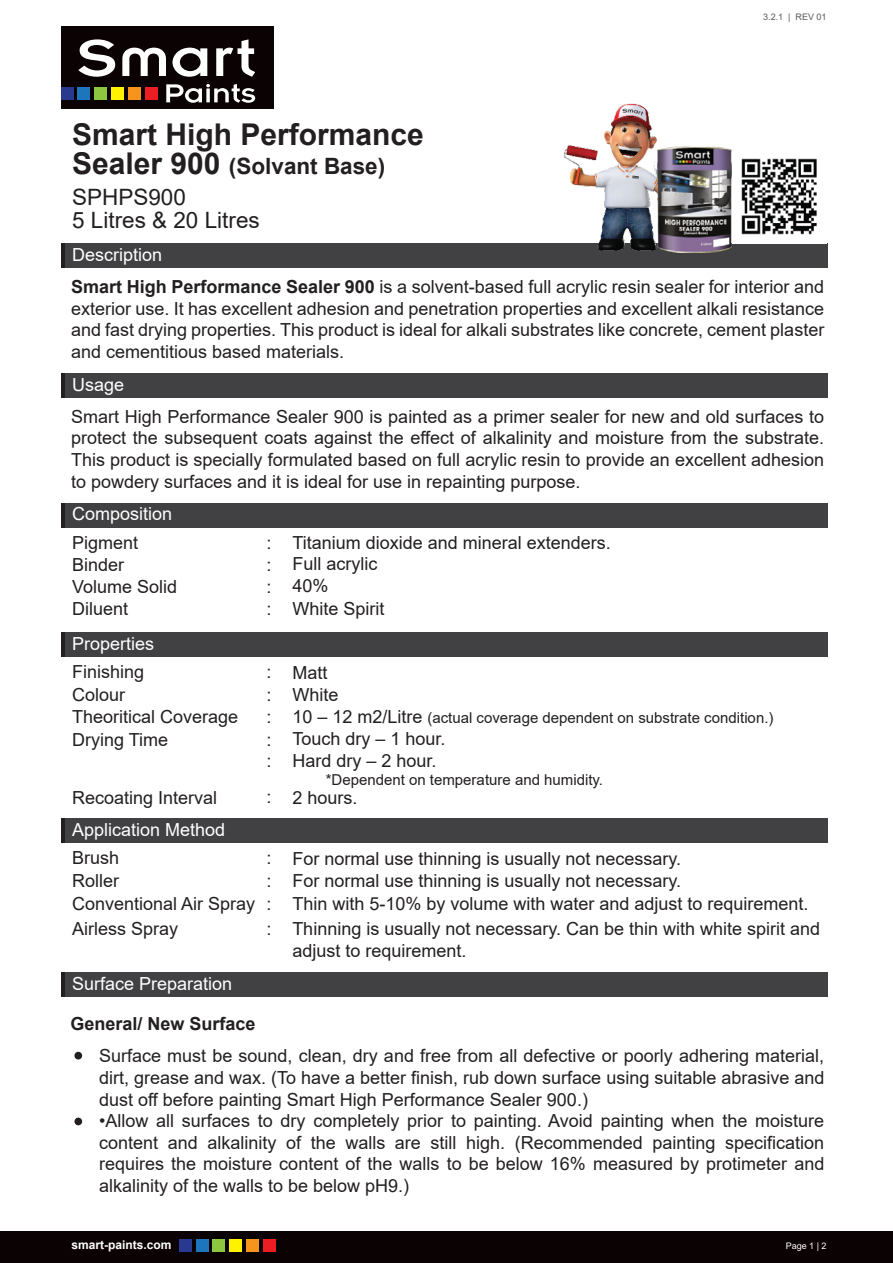
<style>
.page{position:relative;width:893px;height:1263px;background:#fff}
.page>*{position:absolute;margin:0;border:0;box-sizing:border-box;transform-origin:0 0}
.t1{font:700 30px "Arial";color:#231f20}
.t2{font:700 22.5px/30.9px "Arial";color:#231f20}
.t3{font:22.5px "Arial";color:#231f20}
.t4{font:18px/21.6px "Arial";color:#231f20}
.t5{font:18px "Arial";color:#fff}
.t6{font:700 18px "Arial";color:#231f20}
.t7{font:15px "Arial";color:#231f20}
.t8{font:700 12px "Arial";color:#fff}
.t9{font:9px "Arial";color:#58595b}
.t10{font:9px "Arial";color:#fff}
.s1{font-size:30px}
.s2{font-weight:400}
.s3{font-weight:700}
.s4{font-size:18px}
</style>
<div class="page">
<div style="left:61px;top:26px;width:212px;height:83px;background:#0a0203"></div>
<div style="left:61px;top:87px;width:13px;height:13px;background:#2a3990"></div>
<div style="left:78px;top:87px;width:12px;height:13px;background:#1d75bc"></div>
<div style="left:94px;top:87px;width:13px;height:13px;background:#8dc63f"></div>
<div style="left:111px;top:87px;width:13px;height:13px;background:#fff200"></div>
<div style="left:128px;top:87px;width:13px;height:13px;background:#f7941e"></div>
<div style="left:145px;top:87px;width:13px;height:13px;background:#ed1d24"></div>
<svg style="left:78px;top:39px;width:37px;height:38px"></svg>
<svg style="left:122px;top:48px;width:44px;height:28px"></svg>
<svg style="left:172px;top:48px;width:35px;height:29px"></svg>
<svg style="left:216px;top:39px;width:39px;height:38px"></svg>
<svg style="left:166px;top:84px;width:89px;height:19px"></svg>
<div style="left:61px;top:503px;width:766px;height:24px;background:#414042"></div>
<div style="left:61px;top:244px;width:766px;height:24px;background:#414042"></div>
<hr style="left:61px;top:244px;width:4px;height:24px;background:#231f20">
<hr style="left:61px;top:503px;width:4px;height:24px;background:#231f20">
<div style="left:0;top:1231px;width:893px;height:32px;background:#0a0203"></div>
<div style="left:179px;top:1239px;width:13px;height:13px;background:#2a3990"></div>
<div style="left:196px;top:1239px;width:13px;height:13px;background:#1d75bc"></div>
<div style="left:213px;top:1239px;width:12px;height:13px;background:#8dc63f"></div>
<div style="left:229px;top:1239px;width:13px;height:13px;background:#fff200"></div>
<div style="left:246px;top:1239px;width:13px;height:13px;background:#f7941e"></div>
<div style="left:263px;top:1239px;width:13px;height:13px;background:#ed1d24"></div>
<div style="left:61px;top:373px;width:766px;height:24px;background:#414042"></div>
<hr style="left:61px;top:373px;width:4px;height:24px;background:#231f20">
<div style="left:61px;top:972px;width:766px;height:24px;background:#414042"></div>
<hr style="left:61px;top:972px;width:4px;height:24px;background:#231f20">
<div style="left:61px;top:633px;width:766px;height:24px;background:#414042"></div>
<hr style="left:61px;top:633px;width:4px;height:24px;background:#231f20">
<div style="left:61px;top:819px;width:766px;height:24px;background:#414042"></div>
<hr style="left:61px;top:819px;width:4px;height:24px;background:#231f20">
<img style="left:553px;top:103px;width:104px;height:148px">
<div style="left:74px;top:1052px;width:8px;height:7px;background:#231f20;border-radius:50%"></div>
<div style="left:74px;top:1118px;width:8px;height:7px;background:#231f20;border-radius:50%"></div>
<img style="left:650px;top:139px;width:82px;height:114px">
<img style="left:741px;top:158px;width:76px;height:77px">
<h1 class="t1" style="left:72px;top:114px;width:353px">Smart High Performance</h1>
<p class="t2" style="left:72px;top:151px;width:315px"><span class="s1">Sealer 900</span> (Solvant Base)<br><span class="s2">SPHPS900</span></p>
<p class="t3" style="left:72px;top:205px;width:189px">5 Litres &amp; 20 Litres</p>
<p class="t5" style="left:72px;top:242px;width:92px">Description</p>
<p class="t9" style="left:763px;top:11px;width:65px">3.2.1 | REV 01</p>
<p class="t4" style="left:71px;top:276px;width:755px;text-align:justify"><span class="s3">Smart High Performance Sealer 900</span> is a solvent-based full acrylic resin sealer for interior and exterior use. It has excellent adhesion and penetration properties and excellent alkali resistance and fast drying properties. This product is ideal for alkali substrates like concrete, cement plaster and cementitious based materials.</p>
<p class="t5" style="left:72px;top:372px;width:54px">Usage</p>
<p class="t4" style="left:71px;top:405px;width:755px;text-align:justify">Smart High Performance Sealer 900 is painted as a primer sealer for new and old surfaces to protect the subsequent coats against the effect of alkalinity and moisture from the substrate.<br>This product is specially formulated based on full acrylic resin to provide an excellent adhesion to powdery surfaces and it is ideal for use in repainting purpose.</p>
<p class="t5" style="left:72px;top:501px;width:102px">Composition</p>
<p class="t4" style="left:72px;top:531px;width:68px">Pigment</p>
<p class="t4" style="left:266px;top:531px;width:7px">:</p>
<p class="t4" style="left:72px;top:554px;width:54px">Binder</p>
<p class="t4" style="left:266px;top:554px;width:7px">:</p>
<p class="t4" style="left:292px;top:532px;width:320px">Titanium dioxide and mineral extenders.<br>Full acrylic</p>
<p class="t4" style="left:72px;top:576px;width:107px">Volume Solid</p>
<p class="t4" style="left:266px;top:575px;width:63px">: 40%</p>
<p class="t4" style="left:72px;top:598px;width:58px">Diluent</p>
<p class="t4" style="left:266px;top:597px;width:119px">: White Spirit</p>
<p class="t5" style="left:72px;top:631px;width:84px">Properties</p>
<p class="t4" style="left:72px;top:661px;width:74px">Finishing</p>
<p class="t4" style="left:266px;top:661px;width:7px">:</p>
<p class="t4" style="left:72px;top:684px;width:55px">Colour</p>
<p class="t4" style="left:266px;top:684px;width:7px">:</p>
<p class="t4" style="left:292px;top:661px;width:48px;line-height:22.2px">Matt<br>White</p>
<p class="t4" style="left:72px;top:706px;width:168px">Theoritical Coverage</p>
<p class="t7" style="left:266px;top:707px;width:509px"><span class="s4">: 10 – 12 m2/Litre</span> (actual coverage dependent on substrate condition.)</p>
<p class="t4" style="left:72px;top:728px;width:98px">Drying Time</p>
<p class="t4" style="left:266px;top:728px;width:7px">: :</p>
<p class="t4" style="left:292px;top:728px;width:155px">Touch dry – 1 hour.<br>Hard dry – 2 hour.</p>
<p class="t7" style="left:326px;top:769px;width:279px">*Dependent on temperature and humidity.</p>
<p class="t4" style="left:72px;top:787px;width:147px">Recoating Interval</p>
<p class="t4" style="left:266px;top:786px;width:92px">: 2 hours.</p>
<p class="t5" style="left:72px;top:817px;width:155px">Application Method</p>
<p class="t4" style="left:72px;top:847px;width:49px">Brush</p>
<p class="t4" style="left:266px;top:847px;width:7px">:</p>
<p class="t4" style="left:72px;top:870px;width:48px">Roller</p>
<p class="t4" style="left:266px;top:870px;width:7px">:</p>
<p class="t4" style="left:292px;top:847px;width:390px">For normal use thinning is usually not necessary.</p>
<p class="t4" style="left:292px;top:870px;width:390px">For normal use thinning is usually not necessary.</p>
<p class="t4" style="left:72px;top:892px;width:738px">Conventional Air Spray : Thin with 5-10% by volume with water and adjust to requirement.</p>
<p class="t4" style="left:72px;top:918px;width:108px">Airless Spray</p>
<p class="t4" style="left:292px;top:918px;width:529px;text-indent:-26px">: Thinning is usually not necessary. Can be thin with white spirit and adjust to requirement.</p>
<p class="t5" style="left:72px;top:971px;width:162px">Surface Preparation</p>
<p class="t6" style="left:71px;top:1011px;width:187px">General/ New Surface</p>
<p class="t4" style="left:99px;top:1045px;width:727px;text-align:justify">Surface must be sound, clean, dry and free from all defective or poorly adhering material, dirt, grease and wax. (To have a better finish, rub down surface using suitable abrasive and dust off before painting Smart High Performance Sealer 900.)</p>
<p class="t4" style="left:99px;top:1110px;width:727px;text-align:justify">•Allow all surfaces to dry completely prior to painting. Avoid painting when the moisture content and alkalinity of the walls are still high. (Recommended painting specification requires the moisture content of the walls to be below 16% measured by protimeter and alkalinity of the walls to be below pH9.)</p>
<p class="t8" style="left:72px;top:1236px;width:102px">smart-paints.com</p>
<p class="t10" style="left:786px;top:1239px;width:42px">Page 1 | 2</p>
</div>
